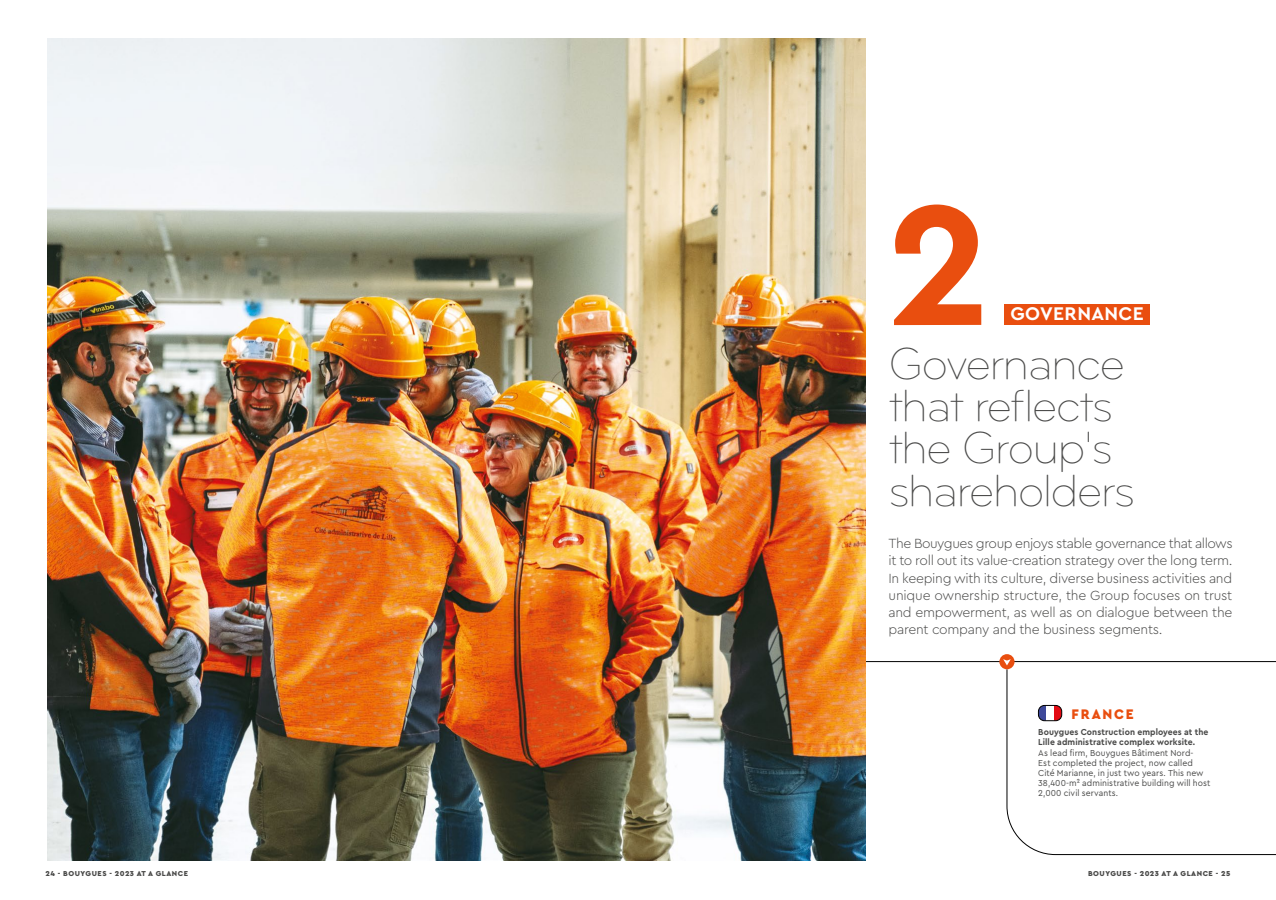
<style>
.page{position:relative;width:1276px;height:900px;background:#fff}
.page>*{position:absolute;margin:0;border:0;box-sizing:border-box;transform-origin:0 0}
.t1{font:700 179.12px "Cera PRO";color:#e94e0f}
.t2{font:300 46.5px/42.2px "Bryant Pro";letter-spacing:-.04em;color:#4a4a49}
.t3{font:700 19.25px "Cera PRO";letter-spacing:.02em;color:#fff}
.t4{font:900 14.5px "Cera PRO";letter-spacing:.125em;color:#e94e0f;scale:.95 1}
.t5{font:300 13.88px/17.1px "Cera PRO";letter-spacing:-.02em;color:#4a4a49;text-align:justify}
.t6{font:9.12px/10.1px "Cera PRO";letter-spacing:.01em;color:#4a4a49;scale:.95 1}
.t7{font:900 7.5px "Cera PRO";letter-spacing:.07em;color:#4a4a49}
.s1{font-weight:700}
</style>
<div class="page">
<hr style="left:865px;top:661px;width:411px;height:1px;background:#000">
<svg style="left:1006px;top:669px;width:270px;height:186px"></svg>
<div style="left:999px;top:654px;width:15px;height:15px;background:#e94e0f;border-radius:50%"></div>
<svg style="left:1003px;top:659px;width:7px;height:6px"></svg>
<div style="left:1004px;top:304px;width:146px;height:21px;background:#e94e0f"></div>
<div style="left:1038px;top:705px;width:8px;height:16px;background:#3d4899"></div>
<div style="left:1046px;top:705px;width:8px;height:16px;background:#fff"></div>
<div style="left:1054px;top:705px;width:7px;height:16px;background:#e30b13"></div>
<div style="left:1038px;top:705px;width:24px;height:16px;border:1px solid #000;border-radius:6px"></div>
<img style="left:47px;top:39px;width:818px;height:822px">
<h2 class="t1" style="left:886px;top:146px;width:106px">2</h2>
<h2 class="t2" style="left:888px;top:343px;width:248px">Governance that reflects the Group's shareholders</h2>
<p class="t5" style="left:888px;top:535px;width:346px">The Bouygues group enjoys stable governance that allows it to roll out its value-creation strategy over the long term.<br>In keeping with its culture, diverse business activities and unique ownership structure, the Group focuses on trust and empowerment, as well as on dialogue between the parent company and the business segments.</p>
<h2 class="t3" style="left:1010px;top:301px;width:135px">GOVERNANCE</h2>
<p class="t4" style="left:1071px;top:704px;width:67px">FRANCE</p>
<p class="t6" style="left:1038px;top:727px;width:183px"><span class="s1">Bouygues Construction employees at the Lille administrative complex worksite.<br></span>As lead firm, Bouygues Bâtiment Nord-<br>Est completed the project, now called Cité Marianne, in just two years. This new 38,400-m² administrative building will host 2,000 civil servants.</p>
<p class="t7" style="left:46px;top:868px;width:144px">24 - BOUYGUES - 2023 AT A GLANCE</p>
<p class="t7" style="left:1088px;top:868px;width:144px">BOUYGUES - 2023 AT A GLANCE - 25</p>
</div>
